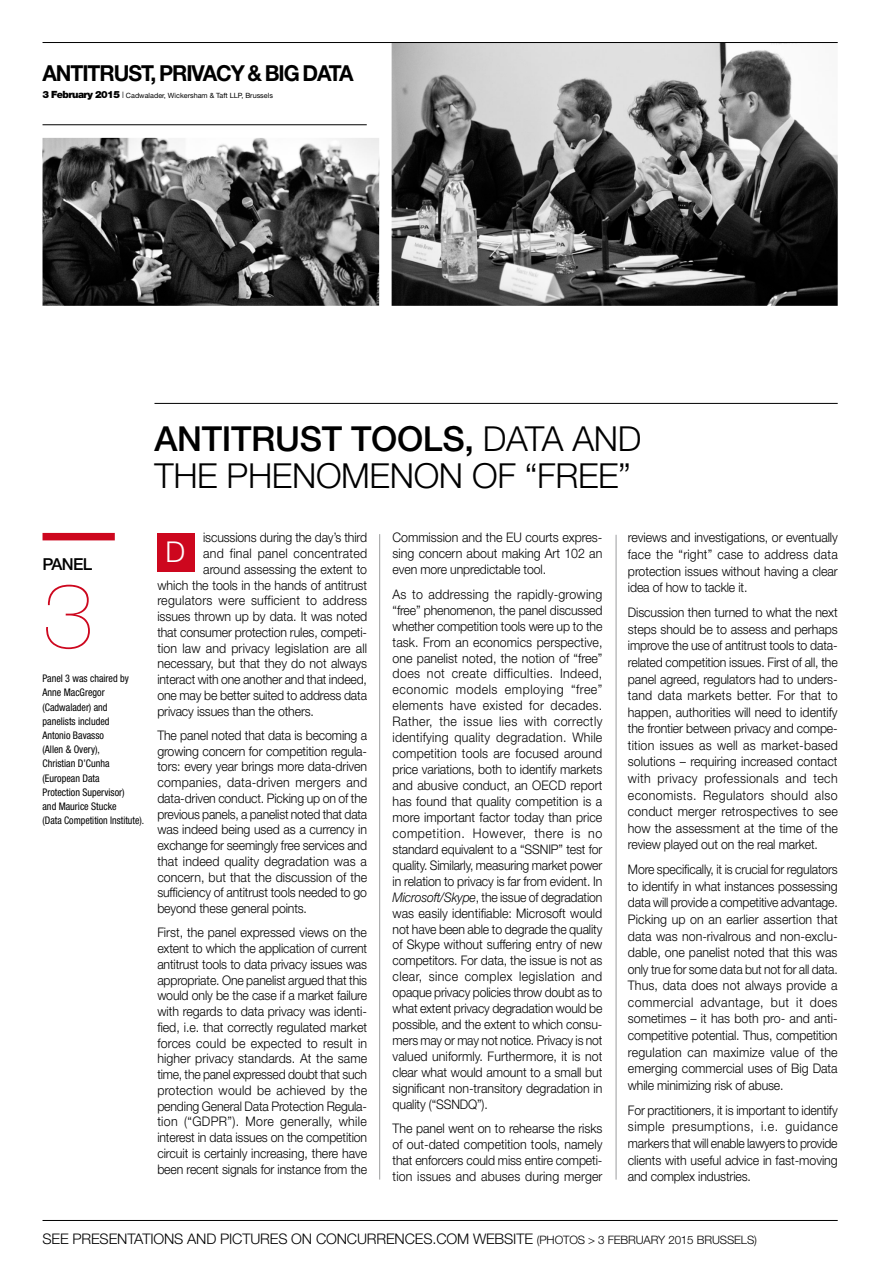
<style>
.page{position:relative;width:893px;height:1263px;background:#fff}
.page>*{position:absolute;margin:0;border:0;box-sizing:border-box;transform-origin:0 0}
.t1{font:300 34.5px/37.5px "Helvetica Neue LT";letter-spacing:-.01em;color:#000}
.t2{font:300 28.8px "Helvetica Neue LT";color:#fff}
.t3{font:700 22.05px "Helvetica Neue LT";letter-spacing:-.05em;color:#000;scale:.96 1}
.t4{font:500 16.5px "Helvetica Neue LT";letter-spacing:-.04em;color:#000}
.t5{font:300 14.55px "Helvetica Neue LT";letter-spacing:-.01em;color:#000}
.t6{font:300 13.2px/15.9px "Helvetica Neue LT";letter-spacing:-.005em;color:#000;text-align:justify;scale:.94 1}
.t7{font:300 13.2px/16.5px "Helvetica Neue LT";letter-spacing:-.005em;color:#000;text-align:justify;scale:.93 1}
.t8{font:300 13.2px "Helvetica Neue LT";letter-spacing:.02em;color:#000;scale:.94 1}
.t9{font:condensed 10.5px/14.1px "Helvetica Neue LT";color:#000;scale:.96 1}
.t10{font:7.2px "Helvetica Neue LT";color:#000}
.s1{font-weight:900;font-size:9.9px}
.s2{font-weight:300;font-size:9px}
.s3{font-weight:500}
.s4{font-style:italic}
.s5{font-size:11.55px}
</style>
<div class="page">
<hr style="left:43px;top:1220px;width:795px;height:1px;background:#000">
<div style="left:157px;top:533px;width:38px;height:39px;background:#cd071e"></div>
<hr style="left:379px;top:534px;width:1px;height:645px;background:#9c9e9f">
<hr style="left:616px;top:535px;width:1px;height:644px;background:#9c9e9f">
<div style="left:43px;top:533px;width:72px;height:7px;background:#cd071e"></div>
<svg style="left:46px;top:585px;width:44px;height:64px"></svg>
<hr style="left:154px;top:403px;width:684px;height:1px;background:#000">
<img style="left:392px;top:43px;width:446px;height:263px">
<img style="left:43px;top:138px;width:336px;height:168px">
<hr style="left:43px;top:42px;width:795px;height:1px;background:#000">
<hr style="left:43px;top:124px;width:324px;height:1px;background:#000">
<h3 class="t3" style="left:43px;top:60px;width:326px">ANTITRUST, PRIVACY &amp; BIG DATA</h3>
<p class="t10" style="left:43px;top:91px;width:232px"><span class="s1">3 February 2015</span> <span class="s2">I</span> Cadwalader, Wickersham &amp; Taft LLP, Brussels</p>
<h1 class="t1" style="left:154px;top:419px;width:488px"><span class="s3">ANTITRUST TOOLS,</span> DATA AND<br>THE PHENOMENON OF “FREE”</h1>
<p class="t4" style="left:43px;top:554px;width:51px">PANEL</p>
<p class="t9" style="left:43px;top:671px;width:107px">Panel 3 was chaired by<br>Anne MacGregor (Cadwalader) and<br>panelists included<br>Antonio Bavasso<br>(Allen &amp; Overy),<br>Christian D’Cunha (European Data<br>Protection Supervisor)<br>and Maurice Stucke<br>(Data Competition Institute).</p>
<p class="t7" style="left:203px;top:529px;width:178px">iscussions during the day’s third</p>
<p class="t8" style="left:203px;top:545px;width:176px">and final panel concentrated</p>
<p class="t6" style="left:203px;top:561px;width:176px">around assessing the extent to</p>
<p class="t6" style="left:157px;top:577px;width:225px">which the tools in the hands of antitrust</p>
<p class="t8" style="left:157px;top:593px;width:225px">regulators were sufficient to address</p>
<p class="t6" style="left:157px;top:608px;width:225px">issues thrown up by data. It was noted</p>
<p class="t7" style="left:157px;top:624px;width:227px">that consumer protection rules, competi-</p>
<p class="t6" style="left:157px;top:640px;width:225px">tion law and privacy legislation are all</p>
<p class="t6" style="left:157px;top:655px;width:225px">necessary, but that they do not always</p>
<p class="t7" style="left:157px;top:671px;width:227px">interact with one another and that indeed,</p>
<p class="t7" style="left:157px;top:687px;width:227px">one may be better suited to address data</p>
<p class="t7" style="left:157px;top:702px;width:170px">privacy issues than the others.</p>
<p class="t7" style="left:157px;top:727px;width:227px;line-height:15.8px">The panel noted that data is becoming a growing concern for competition regula&shy;tors: every year brings more data-driven companies, data-driven mergers and data-driven conduct. Picking up on of the previous panels, a panelist noted that data was indeed being used as a currency in exchange for seemingly free services and that indeed quality degradation was a concern, but that the discussion of the sufficiency of antitrust tools needed to go beyond these general points.</p>
<p class="t6" style="left:157px;top:925px;width:225px">First, the panel expressed views on the extent to which the application of current antitrust tools to data privacy issues was appropriate. One panelist argued that this would only be the case if a market failure with regards to data privacy was identi&shy;fied, i.e. that correctly regulated market forces could be expected to result in higher privacy standards. At the same time, the panel expressed doubt that such protection would be achieved by the pending General Data Protection Regula&shy;tion (“GDPR”). More generally, while interest in data issues on the competition circuit is certainly increasing, there have been recent signals for instance from the</p>
<h2 class="t2" style="left:166px;top:534px;width:21px">D</h2>
<p class="t6" style="left:393px;top:529px;width:225px">Commission and the EU courts expres&shy;sing concern about making Art 102 an even more unpredictable tool.</p>
<p class="t6" style="left:393px;top:586px;width:225px">As to addressing the rapidly-growing “free” phenomenon, the panel discussed whether competition tools were up to the task. From an economics perspective, one panelist noted, the notion of “free” does not create difficulties. Indeed, economic models employing “free” elements have existed for decades.<br>Rather, the issue lies with correctly identifying quality degradation. While competition tools are focused around price variations, both to identify markets and abusive conduct, an OECD report has found that quality competition is a more important factor today than price competition. However, there is no standard equivalent to a “SSNIP” test for quality. Similarly, measuring market power in relation to privacy is far from evident. In <span class="s4">Microsoft/Skype</span>, the issue of degradation was easily identifiable: Microsoft would not have been able to degrade the quality of Skype without suffering entry of new competitors. For data, the issue is not as clear, since complex legislation and opaque privacy policies throw doubt as to what extent privacy degradation would be possible, and the extent to which consu&shy;mers may or may not notice. Privacy is not valued uniformly. Furthermore, it is not clear what would amount to a small but significant non-transitory degradation in quality (“SSNDQ”).</p>
<p class="t6" style="left:393px;top:1120px;width:225px">The panel went on to rehearse the risks of out-dated competition tools, namely that enforcers could miss entire competi&shy;tion issues and abuses during merger</p>
<p class="t6" style="left:628px;top:529px;width:225px;line-height:16.5px">reviews and investigations, or eventually face the “right” case to address data protection issues without having a clear idea of how to tackle it.</p>
<p class="t7" style="left:628px;top:604px;width:227px">Discussion then turned to what the next steps should be to assess and perhaps improve the use of antitrust tools to data&shy;related competition issues. First of all, the panel agreed, regulators had to unders&shy;tand data markets better. For that to happen, authorities will need to identify the frontier between privacy and compe&shy;tition issues as well as market-based solutions – requiring increased contact with privacy professionals and tech economists. Regulators should also conduct merger retrospectives to see how the assessment at the time of the review played out on the real market.</p>
<p class="t7" style="left:628px;top:861px;width:227px">More specifically, it is crucial for regulators to identify in what instances possessing data will provide a competitive advantage.<br>Picking up on an earlier assertion that data was non-rivalrous and non-exclu&shy;dable, one panelist noted that this was only true for some data but not for all data.<br>Thus, data does not always provide a commercial advantage, but it does sometimes – it has both pro- and anti&shy;competitive potential. Thus, competition regulation can maximize value of the emerging commercial uses of Big Data while minimizing risk of abuse.</p>
<p class="t7" style="left:628px;top:1102px;width:227px">For practitioners, it is important to identify simple presumptions, i.e. guidance markers that will enable lawyers to provide clients with useful advice in fast-moving and complex industries.</p>
<p class="t5" style="left:43px;top:1229px;width:716px">SEE PRESENTATIONS AND PICTURES ON CONCURRENCES.COM WEBSITE <span class="s5">(PHOTOS &gt; 3 FEBRUARY 2015 BRUSSELS)</span></p>
</div>
